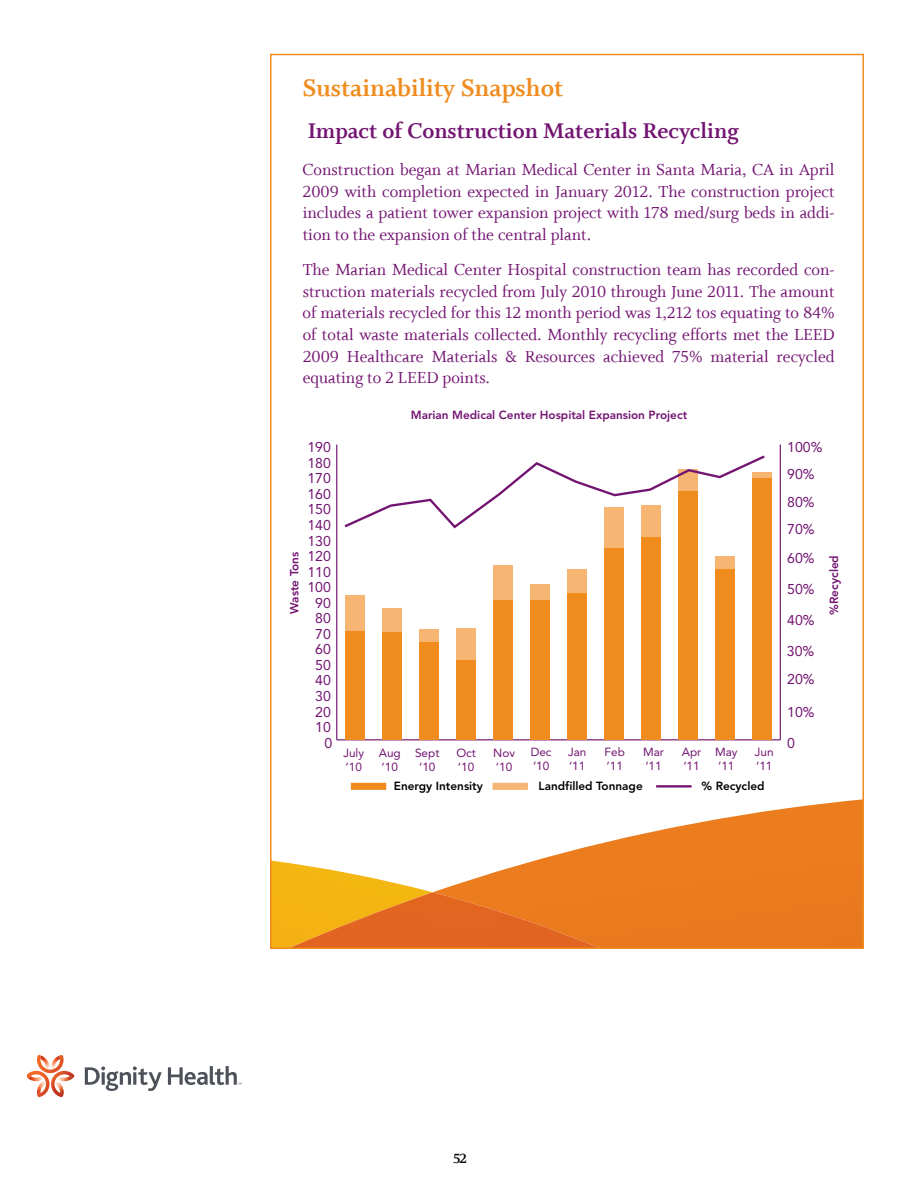
<style>
.page{position:relative;width:918px;height:1188px;background:#fff}
.page>*{position:absolute;margin:0;border:0;box-sizing:border-box;transform-origin:0 0}
.t1{font:27px "Whitman Bold LF";color:#f08b1d}
.t2{font:24px "Whitman Bold LF";color:#731472}
.t3{font:18px/21.6px "Whitman Roman LF";color:#731472;text-align:justify}
.t4{font:15px "Whitman Bold LF";color:#000}
.t5{font:14.1px "Avenir";color:#731472}
.t6{font:11.7px/14.1px "Avenir";color:#731472}
.t7{font:800 11.7px "Avenir";color:#731472}
.t8{font:800 11.7px "Avenir";color:#000}
</style>
<div class="page">
<svg style="left:85px;top:1066px;width:77px;height:25px"></svg>
<svg style="left:168px;top:1066px;width:74px;height:19px"></svg>
<svg style="left:27px;top:1055px;width:47px;height:42px"></svg>
<hr style="left:337px;top:739px;width:443px;height:1px;background:#731472">
<hr style="left:336px;top:445px;width:1px;height:295px;background:#731472">
<hr style="left:780px;top:445px;width:1px;height:295px;background:#731472">
<div style="left:346px;top:595px;width:19px;height:36px;background:#f7b573"></div>
<div style="left:383px;top:608px;width:19px;height:25px;background:#f7b573"></div>
<div style="left:420px;top:629px;width:19px;height:13px;background:#f7b573"></div>
<div style="left:457px;top:628px;width:19px;height:33px;background:#f7b573"></div>
<div style="left:493px;top:566px;width:20px;height:34px;background:#f7b573"></div>
<div style="left:530px;top:584px;width:20px;height:16px;background:#f7b573"></div>
<div style="left:567px;top:569px;width:20px;height:25px;background:#f7b573"></div>
<div style="left:604px;top:507px;width:20px;height:42px;background:#f7b573"></div>
<div style="left:641px;top:505px;width:20px;height:33px;background:#f7b573"></div>
<div style="left:715px;top:556px;width:19px;height:13px;background:#f7b573"></div>
<div style="left:752px;top:473px;width:19px;height:6px;background:#f7b573"></div>
<div style="left:346px;top:631px;width:19px;height:109px;background:#f08b1d"></div>
<div style="left:383px;top:633px;width:19px;height:107px;background:#f08b1d"></div>
<div style="left:420px;top:642px;width:19px;height:98px;background:#f08b1d"></div>
<div style="left:457px;top:661px;width:19px;height:79px;background:#f08b1d"></div>
<div style="left:493px;top:600px;width:20px;height:140px;background:#f08b1d"></div>
<div style="left:530px;top:600px;width:20px;height:140px;background:#f08b1d"></div>
<div style="left:567px;top:594px;width:20px;height:146px;background:#f08b1d"></div>
<div style="left:604px;top:549px;width:20px;height:191px;background:#f08b1d"></div>
<div style="left:641px;top:538px;width:20px;height:202px;background:#f08b1d"></div>
<div style="left:678px;top:491px;width:20px;height:249px;background:#f08b1d"></div>
<div style="left:715px;top:569px;width:19px;height:171px;background:#f08b1d"></div>
<div style="left:752px;top:479px;width:19px;height:261px;background:#f08b1d"></div>
<div style="left:351px;top:783px;width:35px;height:7px;background:#f08b1d"></div>
<hr style="left:656px;top:785px;width:36px;height:3px;background:#731472">
<svg style="left:344px;top:455px;width:423px;height:74px"></svg>
<div style="left:493px;top:783px;width:35px;height:7px;background:#f7b573"></div>
<svg style="left:434px;top:799px;width:427px;height:147px"></svg>
<svg style="left:273px;top:861px;width:158px;height:85px"></svg>
<img style="left:289px;top:892px;width:311px;height:54px">
<h1 class="t1" style="left:303px;top:73px;width:262px">Sustainability Snapshot</h1>
<h2 class="t2" style="left:308px;top:118px;width:432px">Impact of Construction Materials Recycling</h2>
<p class="t3" style="left:303px;top:159px;width:534px">Construction began at Marian Medical Center in Santa Maria, CA in April 2009 with completion expected in January 2012. The construction project includes a patient tower expansion project with 178 med/surg beds in addi&shy;tion to the expansion of the central plant.</p>
<p class="t3" style="left:303px;top:259px;width:534px">The Marian Medical Center Hospital construction team has recorded con&shy;struction materials recycled from July 2010 through June 2011. The amount of materials recycled for this 12 month period was 1,212 tos equating to 84% of total waste materials collected. Monthly recycling efforts met the LEED 2009 Healthcare Materials &amp; Resources achieved 75% material recycled equating to 2 LEED points.</p>
<p class="t7" style="left:287px;top:614px;width:64px;rotate:-90deg">Waste Tons</p>
<p class="t5" style="left:307px;top:439px;width:25px">190</p>
<p class="t5" style="left:307px;top:455px;width:25px">180</p>
<p class="t5" style="left:307px;top:470px;width:25px">170</p>
<p class="t5" style="left:307px;top:486px;width:25px">160</p>
<p class="t5" style="left:307px;top:501px;width:25px">150</p>
<p class="t5" style="left:307px;top:517px;width:25px">140</p>
<p class="t5" style="left:307px;top:532px;width:25px">130</p>
<p class="t5" style="left:307px;top:548px;width:25px">120</p>
<p class="t5" style="left:307px;top:564px;width:25px">110</p>
<p class="t5" style="left:307px;top:579px;width:25px">100</p>
<p class="t5" style="left:315px;top:595px;width:17px">90</p>
<p class="t5" style="left:315px;top:610px;width:17px">80</p>
<p class="t5" style="left:315px;top:626px;width:17px">70</p>
<p class="t5" style="left:315px;top:641px;width:17px">60</p>
<p class="t5" style="left:315px;top:657px;width:17px">50</p>
<p class="t5" style="left:315px;top:672px;width:17px">40</p>
<p class="t5" style="left:315px;top:688px;width:17px">30</p>
<p class="t5" style="left:315px;top:703px;width:17px">20</p>
<p class="t5" style="left:315px;top:719px;width:17px">10</p>
<p class="t5" style="left:324px;top:735px;width:9px">0</p>
<p class="t6" style="left:343px;top:746px;width:22px">July ‘10</p>
<p class="t7" style="left:411px;top:408px;width:278px">Marian Medical Center Hospital Expansion Project</p>
<p class="t6" style="left:605px;top:745px;width:22px">Feb ‘11</p>
<p class="t6" style="left:379px;top:746px;width:24px">Aug ‘10</p>
<p class="t6" style="left:531px;top:745px;width:22px">Dec ‘10</p>
<p class="t6" style="left:682px;top:745px;width:21px">Apr ‘11</p>
<p class="t6" style="left:568px;top:745px;width:20px">Jan ‘11</p>
<p class="t6" style="left:755px;top:745px;width:20px">Jun ‘11</p>
<p class="t6" style="left:643px;top:745px;width:22px">Mar ‘11</p>
<p class="t6" style="left:715px;top:745px;width:24px">May ‘11</p>
<p class="t6" style="left:415px;top:746px;width:26px;text-align:center">Sept ‘10</p>
<p class="t6" style="left:456px;top:746px;width:21px">Oct ‘10</p>
<p class="t6" style="left:493px;top:746px;width:23px">Nov ‘10</p>
<p class="t8" style="left:394px;top:779px;width:91px">Energy Intensity</p>
<p class="t8" style="left:539px;top:779px;width:106px">Landfilled Tonnage</p>
<p class="t8" style="left:702px;top:779px;width:64px">% Recycled</p>
<p class="t5" style="left:787px;top:439px;width:37px">100%</p>
<p class="t5" style="left:787px;top:466px;width:29px">90%</p>
<p class="t5" style="left:787px;top:493px;width:29px">80%</p>
<p class="t5" style="left:787px;top:521px;width:29px">70%</p>
<p class="t5" style="left:787px;top:549px;width:29px">60%</p>
<p class="t5" style="left:787px;top:581px;width:29px">50%</p>
<p class="t5" style="left:787px;top:612px;width:29px">40%</p>
<p class="t5" style="left:787px;top:643px;width:29px">30%</p>
<p class="t5" style="left:787px;top:671px;width:29px">20%</p>
<p class="t5" style="left:787px;top:703px;width:29px">10%</p>
<p class="t5" style="left:787px;top:735px;width:9px">0</p>
<p class="t7" style="left:827px;top:615px;width:61px;rotate:-90deg">%Recycled</p>
<p class="t4" style="left:453px;top:1150px;width:16px">52</p>
</div>
